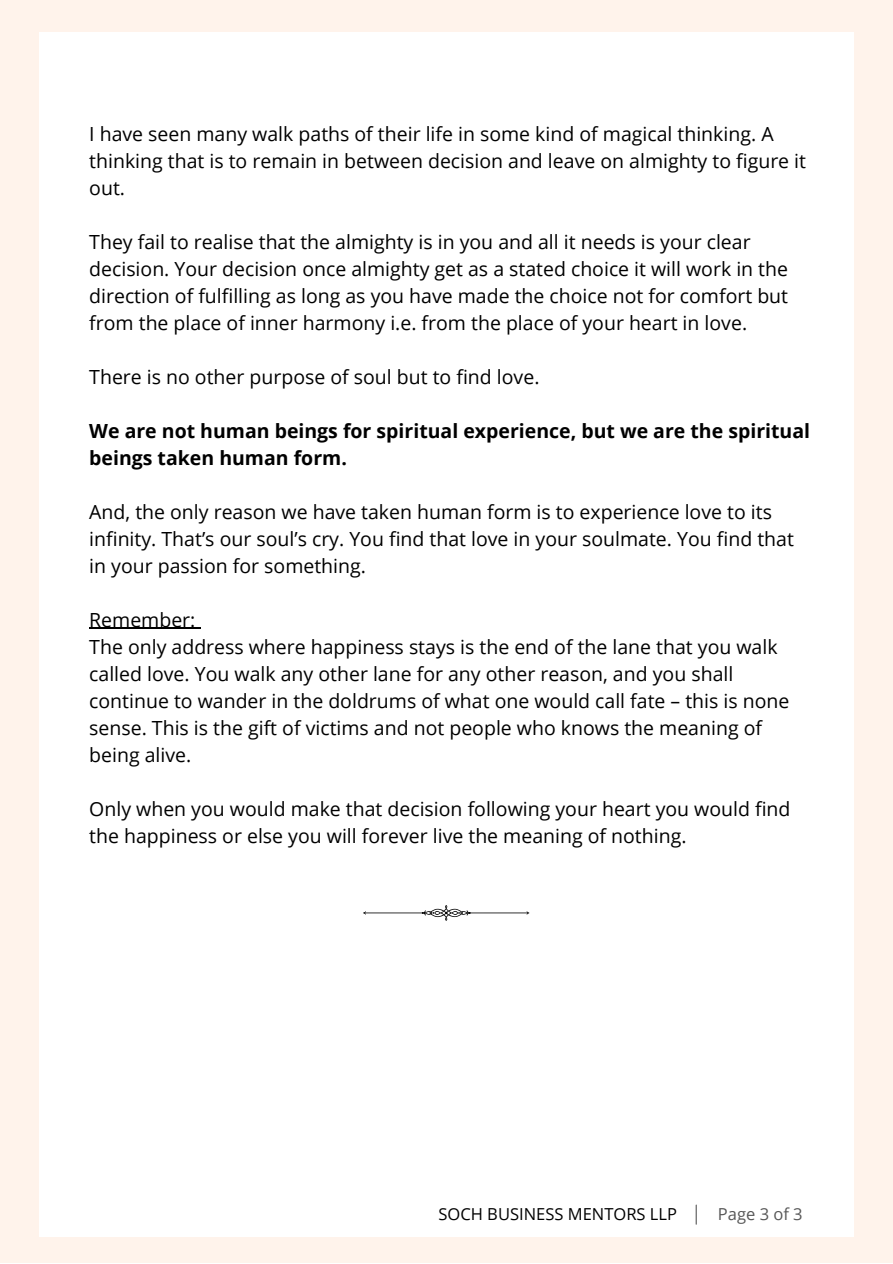
<style>
.page{position:relative;width:893px;height:1264px;background:#fff}
.page>*{position:absolute;margin:0;border:0;box-sizing:border-box;transform-origin:0 0}
.t1{font:19.5px/27px "Open Sans";color:#000}
.t2{font:700 19.5px/27px "Open Sans";color:#000}
.t3{font:16.5px "Open Sans";color:#000}
.t4{font:16.5px "Open Sans";color:#575757}
</style>
<div class="page">
<div style="left:0;top:0;width:892px;height:1262px;background:#fff3eb"></div>
<div style="left:39px;top:33px;width:814px;height:1203px;background:#fff"></div>
<hr style="left:89px;top:627px;width:106px;height:2px;background:#000">
<svg style="left:695px;top:1205px;width:1px;height:19px"></svg>
<svg style="left:363px;top:905px;width:166px;height:15px"></svg>
<p class="t1" style="left:89px;top:120px;width:718px">I have seen many walk paths of their life in some kind of magical thinking. A thinking that is to remain in between decision and leave on almighty to figure it out.</p>
<p class="t1" style="left:89px;top:228px;width:700px">They fail to realise that the almighty is in you and all it needs is your clear decision. Your decision once almighty get as a stated choice it will work in the direction of fulfilling as long as you have made the choice not for comfort but from the place of inner harmony i.e. from the place of your heart in love.</p>
<p class="t1" style="left:89px;top:362px;width:451px">There is no other purpose of soul but to find love.</p>
<p class="t2" style="left:89px;top:416px;width:722px">We are not human beings for spiritual experience, but we are the spiritual beings taken human form.</p>
<p class="t1" style="left:89px;top:497px;width:706px">And, the only reason we have taken human form is to experience love to its infinity. That’s our soul’s cry. You find that love in your soulmate. You find that in your passion for something.</p>
<p class="t1" style="left:89px;top:605px;width:701px">Remember:<br>The only address where happiness stays is the end of the lane that you walk called love. You walk any other lane for any other reason, and you shall continue to wander in the doldrums of what one would call fate – this is none sense. This is the gift of victims and not people who knows the meaning of being alive.</p>
<p class="t1" style="left:89px;top:794px;width:702px">Only when you would make that decision following your heart you would find the happiness or else you will forever live the meaning of nothing.</p>
<p class="t3" style="left:438px;top:1202px;width:240px">SOCH BUSINESS MENTORS LLP</p>
<p class="t4" style="left:718px;top:1202px;width:86px">Page 3 of 3</p>
</div>
